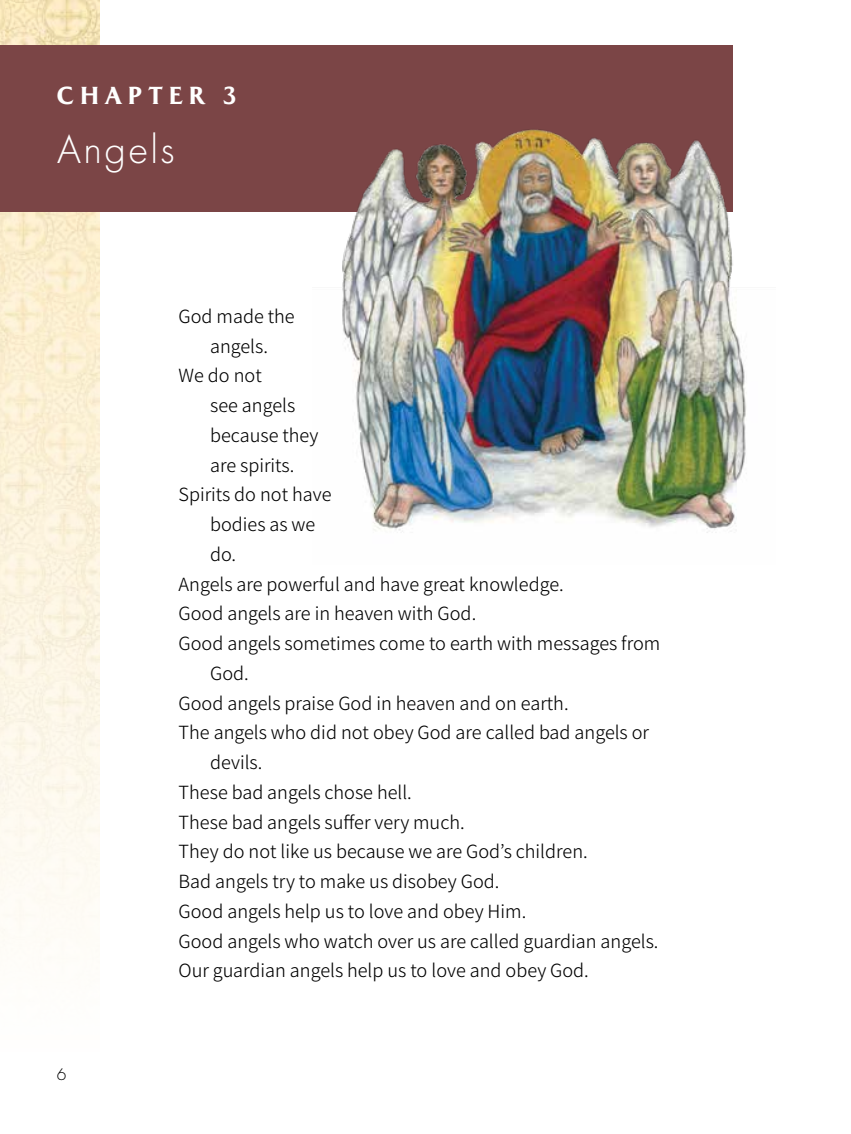
<style>
.page{position:relative;width:851px;height:1134px;background:#fff}
.page>*{position:absolute;margin:0;border:0;box-sizing:border-box;transform-origin:0 0}
.t1{font:300 42px "Futura PT";color:#fff}
.t2{font:700 24.5px "Majesty";letter-spacing:.25em;color:#fff}
.t3{font:20.12px "Source Sans Variable";color:#000}
.t4{font:300 17.5px "Futura PT";color:#000}
</style>
<div class="page">
<hr style="left:179px;top:50px;width:671px;height:1px;background:#fc6">
<img style="left:0;top:0;width:100px;height:945px">
<div style="left:0;top:45px;width:732px;height:167px;background:#7b4546"></div>
<img style="left:342px;top:45px;width:433px;height:488px">
<p class="t2" style="left:57px;top:80px;width:181px">CHAPTER 3</p>
<h1 class="t1" style="left:57px;top:126px;width:119px">Angels</h1>
<p class="t4" style="left:57px;top:1064px;width:11px">6</p>
<p class="t3" style="left:178px;top:304px;width:118px">God made the</p>
<p class="t3" style="left:210px;top:334px;width:59px">angels.</p>
<p class="t3" style="left:178px;top:364px;width:85px">We do not</p>
<p class="t3" style="left:210px;top:393px;width:87px">see angels</p>
<p class="t3" style="left:210px;top:423px;width:110px">because they</p>
<p class="t3" style="left:210px;top:453px;width:86px">are spirits.</p>
<p class="t3" style="left:178px;top:483px;width:154px">Spirits do not have</p>
<p class="t3" style="left:210px;top:512px;width:107px">bodies as we</p>
<p class="t3" style="left:210px;top:542px;width:27px">do.</p>
<p class="t3" style="left:178px;top:572px;width:386px">Angels are powerful and have great knowledge.</p>
<p class="t3" style="left:178px;top:602px;width:299px">Good angels are in heaven with God.</p>
<p class="t3" style="left:178px;top:631px;width:483px">Good angels sometimes come to earth with messages from</p>
<p class="t3" style="left:210px;top:661px;width:40px">God.</p>
<p class="t3" style="left:178px;top:691px;width:391px">Good angels praise God in heaven and on earth.</p>
<p class="t3" style="left:178px;top:721px;width:472px">The angels who did not obey God are called bad angels or</p>
<p class="t3" style="left:210px;top:750px;width:54px">devils.</p>
<p class="t3" style="left:178px;top:780px;width:235px">These bad angels chose hell.</p>
<p class="t3" style="left:178px;top:810px;width:287px">These bad angels suffer very much.</p>
<p class="t3" style="left:178px;top:840px;width:410px">They do not like us because we are God’s children.</p>
<p class="t3" style="left:178px;top:869px;width:322px">Bad angels try to make us disobey God.</p>
<p class="t3" style="left:178px;top:899px;width:349px">Good angels help us to love and obey Him.</p>
<p class="t3" style="left:178px;top:929px;width:481px">Good angels who watch over us are called guardian angels.</p>
<p class="t3" style="left:178px;top:959px;width:412px">Our guardian angels help us to love and obey God.</p>
</div>
